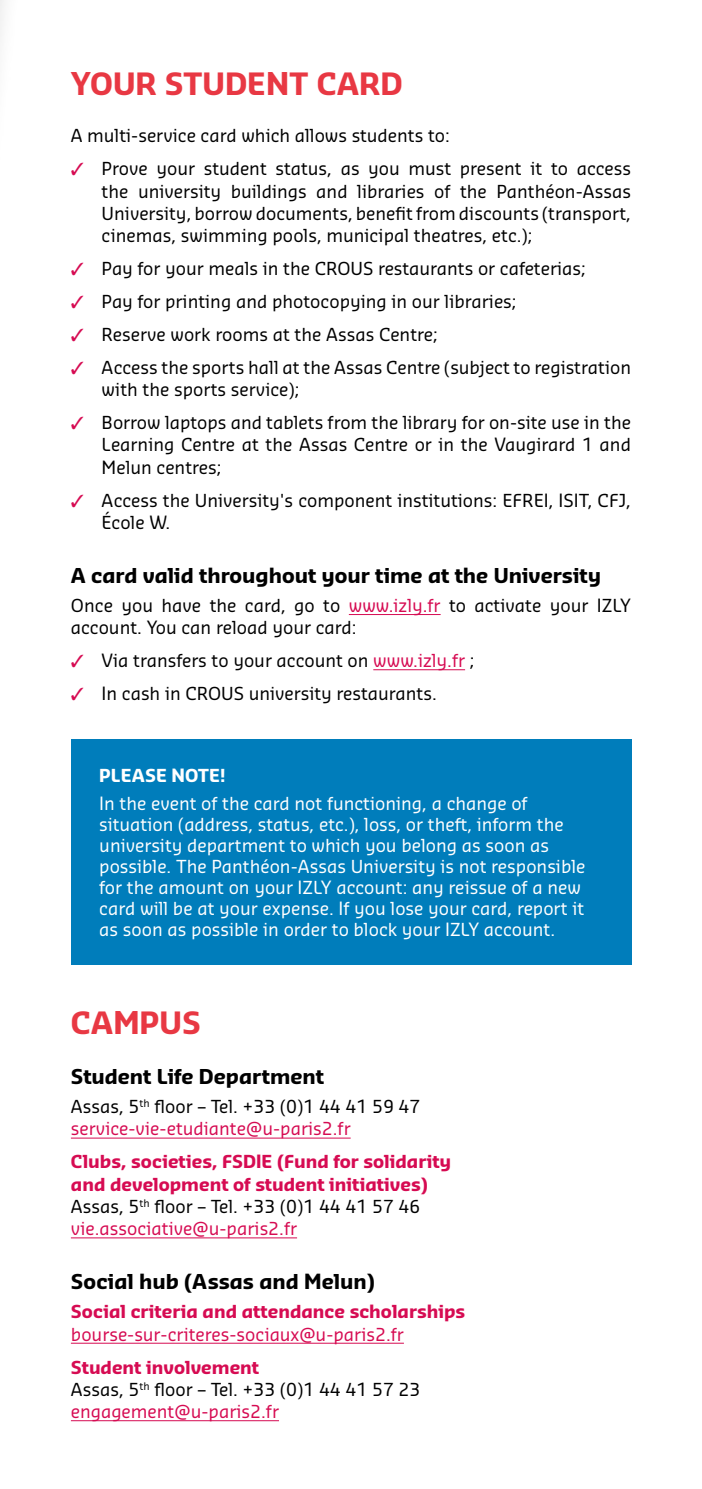
<style>
.page{position:relative;width:702px;height:1489px;background:#fff}
.page>*{position:absolute;margin:0;border:0;box-sizing:border-box;transform-origin:0 0}
.t1{font:700 30px "Sansa Pro";color:#e83843}
.t2{font:700 20px "Sansa Pro";color:#000}
.t3{font:17.5px/22.2px "Sansa Pro";color:#000}
.t4{font:17.5px/21px "Sansa Pro";color:#fff}
.t5{font:700 17.5px/22.2px "Sansa Pro";color:#d60b52}
.t6{font:17.5px/22.2px "Sansa Pro";color:#d60b52}
.t7{font:700 17.5px "Sansa Pro";color:#fff}
.s1{color:#d60b52}
.s2{color:#000}
.s3{font-weight:400;color:#000}
.s4{font-weight:400}
.s5{font-weight:700;color:#d60b52}
</style>
<div class="page">
<hr style="left:349px;top:614px;width:91px;height:1px;background:#d60b52">
<hr style="left:373px;top:669px;width:92px;height:1px;background:#d60b52">
<hr style="left:71px;top:1137px;width:279px;height:1px;background:#d60b52">
<hr style="left:71px;top:1237px;width:226px;height:1px;background:#d60b52">
<hr style="left:71px;top:1342px;width:333px;height:1px;background:#d60b52">
<hr style="left:71px;top:1420px;width:208px;height:1px;background:#d60b52">
<div style="left:71px;top:739px;width:560px;height:225px;background:#007dbb"></div>
<svg style="left:0;top:0;width:3px;height:37px"></svg>
<h1 class="t1" style="left:71px;top:63px;width:333px">YOUR STUDENT CARD</h1>
<p class="t3" style="left:71px;top:125px;width:380px">A multi-service card which allows students to:</p>
<p class="t3" style="left:102px;top:157px;width:531px;text-align:justify;text-indent:-31px"><span class="s1">✓</span> Prove your student status, as you must present it to access the university buildings and libraries of the Panthéon-Assas University, borrow documents, benefit from discounts (transport, cinemas, swimming pools, municipal theatres, etc.);</p>
<p class="t3" style="left:71px;top:257px;width:516px"><span class="s1">✓</span> Pay for your meals in the CROUS restaurants or cafeterias;</p>
<p class="t3" style="left:71px;top:290px;width:447px"><span class="s1">✓</span> Pay for printing and photocopying in our libraries;</p>
<p class="t3" style="left:71px;top:323px;width:368px"><span class="s1">✓</span> Reserve work rooms at the Assas Centre;</p>
<p class="t3" style="left:102px;top:356px;width:531px;text-indent:-31px"><span class="s1">✓</span> Access the sports hall at the Assas Centre (subject to registration with the sports service);</p>
<p class="t3" style="left:102px;top:411px;width:531px;text-align:justify;text-indent:-31px"><span class="s1">✓</span> Borrow laptops and tablets from the library for on-site use in the Learning Centre at the Assas Centre or in the Vaugirard 1 and Melun centres;</p>
<p class="t3" style="left:102px;top:488px;width:531px;text-indent:-31px"><span class="s1">✓</span> Access the University's component institutions: EFREI, ISIT, CFJ,<br>École W.</p>
<p class="t2" style="left:71px;top:561px;width:531px">A card valid throughout your time at the University</p>
<p class="t3" style="left:71px;top:594px;width:561px">Once you have the card, go to <span class="s1">www.izly.fr</span> to activate your IZLY account. You can reload your card:</p>
<p class="t3" style="left:71px;top:649px;width:405px"><span class="s1">✓</span> Via transfers to your account on <span class="s1">www.izly.fr</span> ;</p>
<p class="t3" style="left:71px;top:682px;width:367px"><span class="s1">✓</span> In cash in CROUS university restaurants.</p>
<p class="t7" style="left:99px;top:763px;width:128px">PLEASE NOTE!</p>
<p class="t4" style="left:99px;top:792px;width:487px">In the event of the card not functioning, a change of situation (address, status, etc.), loss, or theft, inform the university department to which you belong as soon as possible. The Panthéon-Assas University is not responsible for the amount on your IZLY account: any reissue of a new card will be at your expense. If you lose your card, report it as soon as possible in order to block your IZLY account.</p>
<h1 class="t1" style="left:71px;top:1001px;width:131px">CAMPUS</h1>
<p class="t2" style="left:71px;top:1062px;width:255px">Student Life Department</p>
<p class="t6" style="left:71px;top:1095px;width:351px"><span class="s2">Assas, 5</span><sup>th</sup> <span class="s2">floor – Tel. +33 (0)1 44 41 59 47 </span>service-vie-etudiante@u-paris2.fr</p>
<p class="t5" style="left:71px;top:1150px;width:382px">Clubs, societies, FSDIE (Fund for solidarity and development of student initiatives)<br><span class="s3">Assas, 5</span><sup>th</sup> <span class="s3">floor – Tel. +33 (0)1 44 41 57 46 </span><span class="s4">vie.associative@u-paris2.fr</span></p>
<p class="t2" style="left:71px;top:1267px;width:305px">Social hub (Assas and Melun)</p>
<p class="t5" style="left:71px;top:1300px;width:396px">Social criteria and attendance scholarships</p>
<p class="t6" style="left:71px;top:1322px;width:334px">bourse-sur-criteres-sociaux@u-paris2.fr</p>
<p class="t3" style="left:71px;top:1355px;width:351px"><span class="s5">Student involvement<br></span>Assas, 5<sup>th</sup> floor – Tel. +33 (0)1 44 41 57 23 <span class="s1">engagement@u-paris2.fr</span></p>
</div>
